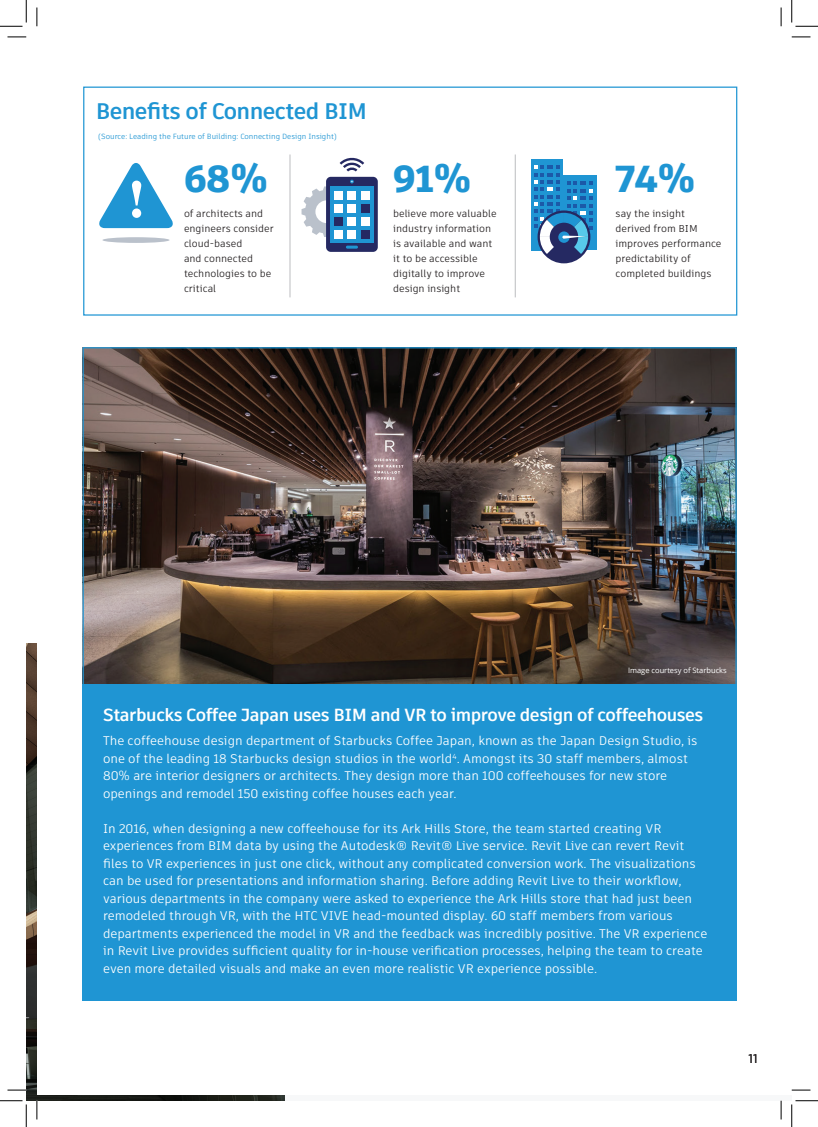
<style>
.page{position:relative;width:818px;height:1127px;background:#fff}
.page>*{position:absolute;margin:0;border:0;box-sizing:border-box;transform-origin:0 0}
.infographic-number{font:900 37.5px "Artifakt Element";color:#1f95d3}
.Sub-heading-no-rule{font:700 22.5px "Artifakt Element";letter-spacing:-.025em;color:#1f95d3}
.BOXOUT-HEADING{font:700 17.5px "Artifakt Element";letter-spacing:-.025em;color:#fff}
.Body{font:12.5px/17.5px "Artifakt Element";color:#fff}
.t1{font:12.5px "Gotham HTF";color:#231f20}
.infographic-text{font:10px/15px "Artifakt Element";color:#231f20}
.infographic-text-2{font:7.5px "Artifakt Element";color:#1f95d3}
.t2{font:7.5px "Open Sans";color:#fff}
</style>
<div class="page">
<img style="left:26px;top:643px;width:258px;height:457px">
<div style="left:37px;top:26px;width:755px;height:1068px;background:#fff"></div>
<div style="left:83px;top:86px;width:654px;height:229px;border:1px solid #1f95d3"></div>
<svg style="left:99px;top:163px;width:74px;height:65px"></svg>
<div style="left:102px;top:237px;width:68px;height:6px;background:#bac1cb;border-radius:50%"></div>
<div style="left:326px;top:177px;width:52px;height:75px;background:#252962;border-radius:5px"></div>
<svg style="left:301px;top:180px;width:53px;height:57px"></svg>
<div style="left:330px;top:186px;width:43px;height:56px;background:#1f95d3"></div>
<svg style="left:346px;top:245px;width:12px;height:3px"></svg>
<div style="left:334px;top:191px;width:8px;height:8px;background:#fff"></div>
<div style="left:348px;top:191px;width:8px;height:8px;background:#fff"></div>
<div style="left:361px;top:191px;width:8px;height:8px;background:#fff"></div>
<div style="left:334px;top:204px;width:8px;height:8px;background:#fff"></div>
<div style="left:348px;top:204px;width:8px;height:8px;background:#fff"></div>
<div style="left:361px;top:204px;width:8px;height:8px;background:#252962"></div>
<div style="left:334px;top:217px;width:8px;height:8px;background:#252962"></div>
<div style="left:348px;top:217px;width:8px;height:8px;background:#fff"></div>
<div style="left:361px;top:217px;width:8px;height:8px;background:#fff"></div>
<div style="left:334px;top:230px;width:8px;height:8px;background:#fff"></div>
<div style="left:348px;top:230px;width:8px;height:8px;background:#fff"></div>
<div style="left:361px;top:230px;width:8px;height:8px;background:#252962"></div>
<svg style="left:340px;top:157px;width:24px;height:14px"></svg>
<div style="left:532px;top:159px;width:31px;height:91px;background:#1f95d3"></div>
<div style="left:563px;top:176px;width:33px;height:74px;background:#1f95d3"></div>
<div style="left:537px;top:210px;width:53px;height:53px;background:#252962;border-radius:50%"></div>
<svg style="left:534px;top:165px;width:59px;height:89px"></svg>
<hr style="left:290px;top:154px;width:1px;height:143px;background:#bcbdc0">
<hr style="left:515px;top:154px;width:1px;height:143px;background:#bcbdc0">
<img style="left:85px;top:349px;width:650px;height:334px">
<div style="left:83px;top:683px;width:654px;height:317px;background:#1f95d3"></div>
<svg style="left:8px;top:36px;width:18px;height:2px"></svg>
<svg style="left:792px;top:36px;width:18px;height:2px"></svg>
<svg style="left:8px;top:1089px;width:18px;height:1px"></svg>
<svg style="left:792px;top:1089px;width:18px;height:1px"></svg>
<svg style="left:36px;top:8px;width:2px;height:18px"></svg>
<svg style="left:36px;top:1100px;width:2px;height:19px"></svg>
<svg style="left:780px;top:8px;width:2px;height:18px"></svg>
<svg style="left:780px;top:1100px;width:2px;height:19px"></svg>
<svg style="left:0;top:0;width:27px;height:27px"></svg>
<svg style="left:0;top:1100px;width:27px;height:26px"></svg>
<svg style="left:791px;top:0;width:27px;height:27px"></svg>
<svg style="left:791px;top:1100px;width:27px;height:26px"></svg>
<p class="Sub-heading-no-rule" style="left:96px;top:95px;width:273px">Benefits of Connected BIM</p>
<p class="infographic-text-2" style="left:98px;top:131px;width:240px">(Source: Leading the Future of Building: Connecting Design Insight)</p>
<p class="infographic-number" style="left:184px;top:152px;width:86px">68%</p>
<p class="infographic-text" style="left:184px;top:206px;width:91px">of architects and engineers consider cloud-based<br>and connected technologies to be critical</p>
<p class="infographic-number" style="left:393px;top:152px;width:80px">91%</p>
<p class="infographic-text" style="left:393px;top:206px;width:105px">believe more valuable industry information is available and want it to be accessible digitally to improve design insight</p>
<p class="infographic-number" style="left:615px;top:152px;width:82px">74%</p>
<p class="infographic-text" style="left:615px;top:206px;width:107px">say the insight derived from BIM improves performance predictability of completed buildings</p>
<p class="t2" style="left:628px;top:665px;width:100px">Image courtesy of Starbucks</p>
<p class="BOXOUT-HEADING" style="left:103px;top:702px;width:602px">Starbucks Coffee Japan uses BIM and VR to improve design of coffeehouses</p>
<p class="Body" style="left:103px;top:732px;width:596px">The coffeehouse design department of Starbucks Coffee Japan, known as the Japan Design Studio, is one of the leading 18 Starbucks design studios in the world<sup>4</sup>. Amongst its 30 staff members, almost 80% are interior designers or architects. They design more than 100 coffeehouses for new store openings and remodel 150 existing coffee houses each year.</p>
<p class="Body" style="left:103px;top:819px;width:606px">In 2016, when designing a new coffeehouse for its Ark Hills Store, the team started creating VR experiences from BIM data by using the Autodesk® Revit® Live service. Revit Live can revert Revit files to VR experiences in just one click, without any complicated conversion work. The visualizations can be used for presentations and information sharing. Before adding Revit Live to their workflow, various departments in the company were asked to experience the Ark Hills store that had just been remodeled through VR, with the HTC VIVE head-mounted display. 60 staff members from various departments experienced the model in VR and the feedback was incredibly positive. The VR experience in Revit Live provides sufficient quality for in-house verification processes, helping the team to create even more detailed visuals and make an even more realistic VR experience possible.</p>
<p class="t1" style="left:748px;top:1051px;width:10px">11</p>
</div>
